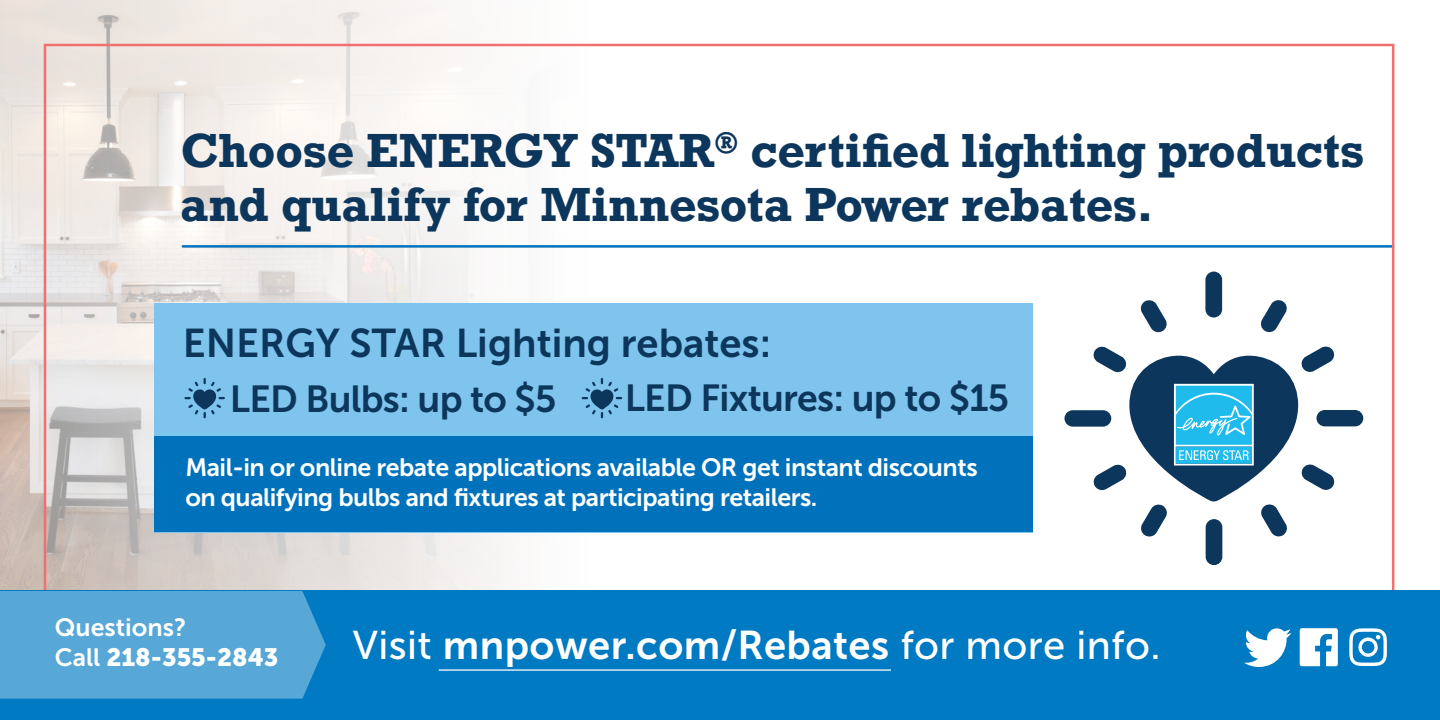
<style>
.page{position:relative;width:1440px;height:720px;background:#fff}
.page>*{position:absolute;margin:0;border:0;box-sizing:border-box;transform-origin:0 0}
.t1{font:700 45px/54px "Rockwell";color:#0d365c}
.t2{font:40px "Museo Sans 700";letter-spacing:.01em;color:#fff}
.t3{font:40px "Museo Sans 700";color:#0d365c}
.t4{font:37.5px "Museo Sans 700";letter-spacing:-.02em;color:#0d365c}
.t5{font:25px/30px "Museo Sans 700";letter-spacing:-.02em;color:#fff}
.t6{font:25px/30px "Museo Sans 700";color:#fff}
.s1{font-family:"Museo Sans 900"}
.s2{font-family:"Museo Sans 500"}
</style>
<div class="page">
<img style="left:0;top:0;width:592px;height:591px">
<div style="left:155px;top:303px;width:878px;height:229px;background:#7ec4ed"></div>
<div style="left:155px;top:436px;width:878px;height:96px;background:#0072bc"></div>
<hr style="left:183px;top:245px;width:1210px;height:3px;background:#0072bc">
<div style="left:0;top:591px;width:1440px;height:129px;background:#007ac2"></div>
<div style="left:0;top:591px;width:326px;height:108px;background:#57a7d7"></div>
<hr style="left:439px;top:669px;width:452px;height:2px;background:#fff">
<svg style="left:184px;top:378px;width:41px;height:40px"></svg>
<svg style="left:582px;top:378px;width:40px;height:40px"></svg>
<div style="left:1206px;top:519px;width:16px;height:46px;background:#0d365c;border-radius:8px"></div>
<div style="left:1316px;top:410px;width:47px;height:16px;background:#0d365c;border-radius:8px"></div>
<div style="left:1205px;top:272px;width:17px;height:46px;background:#0d365c;border-radius:8px"></div>
<div style="left:1064px;top:410px;width:47px;height:17px;background:#0d365c;border-radius:8px"></div>
<svg style="left:1140px;top:300px;width:27px;height:32px"></svg>
<svg style="left:1260px;top:300px;width:27px;height:32px"></svg>
<svg style="left:1349px;top:628px;width:38px;height:38px"></svg>
<svg style="left:1300px;top:628px;width:38px;height:38px"></svg>
<svg style="left:1244px;top:628px;width:47px;height:39px"></svg>
<svg style="left:1092px;top:346px;width:243px;height:191px"></svg>
<p class="t1" style="left:180px;top:123px;width:1185px">Choose ENERGY STAR<sup>®</sup> certified lighting products and qualify for Minnesota Power rebates.</p>
<p class="t3" style="left:183px;top:321px;width:590px">ENERGY STAR Lighting rebates:</p>
<p class="t4" style="left:230px;top:378px;width:328px">LED Bulbs: up to $5</p>
<p class="t4" style="left:625px;top:377px;width:386px">LED Fixtures: up to $15</p>
<p class="t5" style="left:185px;top:452px;width:794px">Mail-in or online rebate applications available OR get instant discounts on qualifying bulbs and fixtures at participating retailers.</p>
<p class="t6" style="left:55px;top:612px;width:225px">Questions?<br>Call <span class="s1">218-355-2843</span></p>
<p class="t2" style="left:353px;top:623px;width:809px"><span class="s2">Visit</span> mnpower.com/Rebates <span class="s2">for more info.</span></p>
</div>
